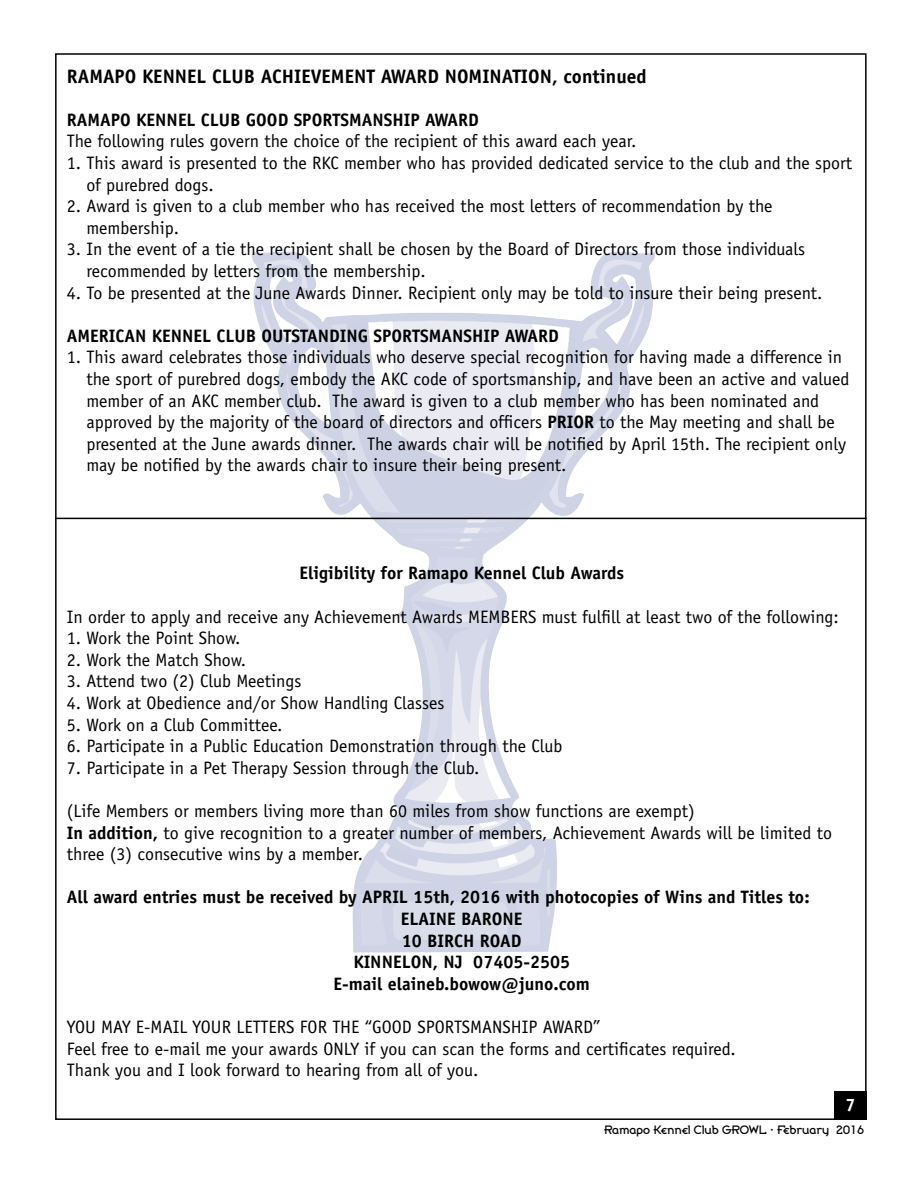
<style>
.page{position:relative;width:918px;height:1188px;background:#fff}
.page>*{position:absolute;margin:0;border:0;box-sizing:border-box;transform-origin:0 0}
.t1{font:700 19.5px "Officina Sans";color:#000}
.t2{font:18px/21.6px "Officina Sans";color:#000}
.t3{font:700 18px "Officina Sans";color:#000}
.t4{font:700 18px "Officina Sans";color:#fff}
.t5{font:12px "Broadband ICG";color:#000}
.s1{font-weight:700}
</style>
<div class="page">
<div style="left:834px;top:1092px;width:33px;height:28px;background:#000"></div>
<img style="left:252px;top:252px;width:403px;height:701px">
<hr style="left:55px;top:518px;width:812px;height:1px;background:#000">
<p class="t1" style="left:67px;top:64px;width:581px">RAMAPO KENNEL CLUB ACHIEVEMENT AWARD NOMINATION, continued</p>
<p class="t3" style="left:67px;top:108px;width:413px">RAMAPO KENNEL CLUB GOOD SPORTSMANSHIP AWARD</p>
<p class="t2" style="left:67px;top:131px;width:571px">The following rules govern the choice of the recipient of this award each year.</p>
<p class="t2" style="left:87px;top:152px;width:767px;text-indent:-20px">1. This award is presented to the RKC member who has provided dedicated service to the club and the sport of purebred dogs.</p>
<p class="t2" style="left:87px;top:195px;width:687px;text-indent:-20px">2. Award is given to a club member who has received the most letters of recommendation by the membership.</p>
<p class="t2" style="left:87px;top:239px;width:720px;text-indent:-20px">3. In the event of a tie the recipient shall be chosen by the Board of Directors from those individuals recommended by letters from the membership.</p>
<p class="t2" style="left:67px;top:282px;width:757px">4. To be presented at the June Awards Dinner. Recipient only may be told to insure their being present.</p>
<p class="t3" style="left:67px;top:324px;width:493px">AMERICAN KENNEL CLUB OUTSTANDING SPORTSMANSHIP AWARD</p>
<p class="t2" style="left:87px;top:347px;width:764px;text-indent:-20px">1. This award celebrates those individuals who deserve special recognition for having made a difference in the sport of purebred dogs, embody the AKC code of sportsmanship, and have been an active and valued member of an AKC member club. The award is given to a club member who has been nominated and approved by the majority of the board of directors and officers <span class="s1">PRIOR</span> to the May meeting and shall be presented at the June awards dinner. The awards chair will be notified by April 15th. The recipient only may be notified by the awards chair to insure their being present.</p>
<p class="t3" style="left:299px;top:562px;width:326px">Eligibility for Ramapo Kennel Club Awards</p>
<p class="t2" style="left:67px;top:606px;width:773px">In order to apply and receive any Achievement Awards MEMBERS must fulfill at least two of the following:</p>
<p class="t2" style="left:67px;top:627px;width:175px">1. Work the Point Show.</p>
<p class="t2" style="left:67px;top:649px;width:181px">2. Work the Match Show.</p>
<p class="t2" style="left:67px;top:671px;width:236px">3. Attend two (2) Club Meetings</p>
<p class="t2" style="left:67px;top:692px;width:379px">4. Work at Obedience and/or Show Handling Classes</p>
<p class="t2" style="left:67px;top:714px;width:217px">5. Work on a Club Committee.</p>
<p class="t2" style="left:67px;top:735px;width:497px">6. Participate in a Public Education Demonstration through the Club</p>
<p class="t2" style="left:67px;top:757px;width:414px">7. Participate in a Pet Therapy Session through the Club.</p>
<p class="t2" style="left:67px;top:800px;width:767px">(Life Members or members living more than 60 miles from show functions are exempt)<br><span class="s1">In addition,</span> to give recognition to a greater number of members, Achievement Awards will be limited to three (3) consecutive wins by a member.</p>
<p class="t3" style="left:67px;top:886px;width:744px">All award entries must be received by APRIL 15th, 2016 with photocopies of Wins and Titles to:</p>
<p class="t3" style="left:401px;top:908px;width:123px">ELAINE BARONE</p>
<p class="t3" style="left:402px;top:929px;width:121px">10 BIRCH ROAD</p>
<p class="t3" style="left:353px;top:951px;width:218px">KINNELON, NJ 07405-2505</p>
<p class="t3" style="left:334px;top:972px;width:258px">E-mail elaineb.bowow@juno.com</p>
<p class="t2" style="left:67px;top:1016px;width:670px">YOU MAY E-MAIL YOUR LETTERS FOR THE “GOOD SPORTSMANSHIP AWARD”<br>Feel free to e-mail me your awards ONLY if you can scan the forms and certificates required.<br>Thank you and I look forward to hearing from all of you.</p>
<p class="t4" style="left:845px;top:1093px;width:12px">7</p>
<p class="t5" style="left:604px;top:1122px;width:261px">Ramapo Kennel Club GROWL • February 2016</p>
</div>
